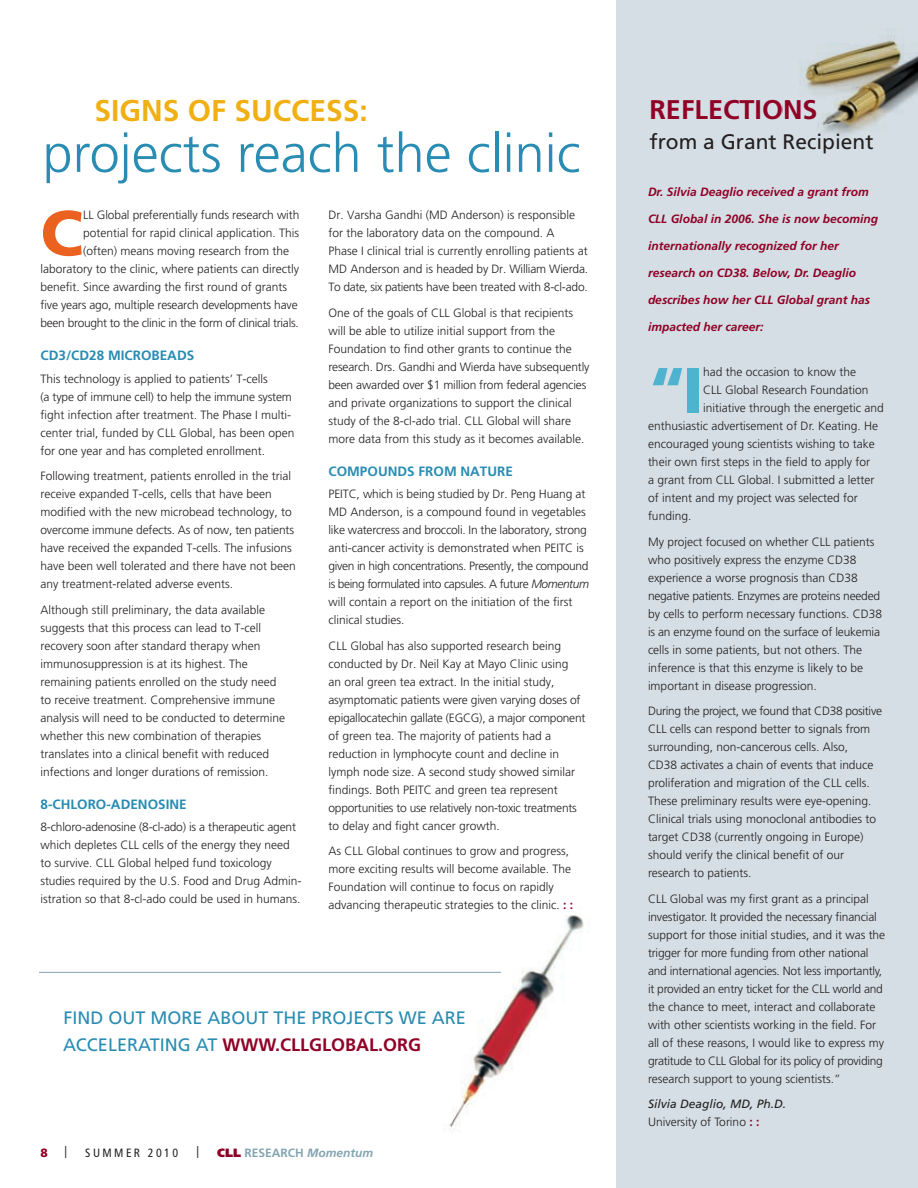
<style>
.page{position:relative;width:918px;height:1188px;background:#fff}
.page>*{position:absolute;margin:0;border:0;box-sizing:border-box;transform-origin:0 0}
.t1{font:900 63.6px "Frutiger";color:#4db3cf}
.t2{font:900 63.6px "Frutiger";color:#eb6220}
.t3{font:300 54px "Frutiger";color:#298cb2}
.t4{font:700 30px "Frutiger";color:#f0af13}
.t5{font:700 27px "Frutiger";color:#900126}
.t6{font:21px "Frutiger";color:#231f20}
.t7{font:18px "Frutiger";color:#298cb2}
.t8{font:700 18px "Frutiger";color:#900126}
.t9{font:700 13.5px "Frutiger";color:#298cb2}
.t10{font:300 12px/18px "Frutiger";color:#231f20}
.t11{font:italic 700 12px "Frutiger";color:#900126}
.t12{font:300 12px "Frutiger";letter-spacing:-.025em;color:#231f20}
.t13{font:italic 12px/18px "Frutiger";color:#231f20}
.t14{font:700 12px "Frutiger";color:#85a5b1}
.t15{font:condensed 12px "Frutiger";letter-spacing:.2em;color:#231f20}
.t16{font:900 12px "Frutiger";color:#900126}
.s1{font-style:italic}
.s2{font-weight:700;color:#900126}
.s3{font-weight:400;color:#298cb2}
.s4{font-weight:900;color:#900126}
.s5{font-weight:300;font-style:normal}
.s6{font-weight:700;font-style:normal;color:#900126}
</style>
<div class="page">
<img style="left:429px;top:915px;width:155px;height:215px">
<div style="left:616px;top:0;width:302px;height:1188px;background:#d4dee4"></div>
<hr style="left:39px;top:972px;width:462px;height:1px;background:#85a5b1">
<img style="left:805px;top:35px;width:113px;height:101px">
<h3 class="t4" style="left:43px;top:93px;width:327px">SIGNS OF SUCCESS:</h3>
<h2 class="t3" style="left:43px;top:123px;width:540px">projects reach the clinic</h2>
<h1 class="t2" style="left:40px;top:195px;width:40px">C</h1>
<p class="t10" style="left:83px;top:206px;width:218px">LL Global preferentially funds research with</p>
<p class="t10" style="left:83px;top:224px;width:218px">potential for rapid clinical application. This</p>
<p class="t10" style="left:83px;top:242px;width:208px">(often) means moving research from the</p>
<p class="t10" style="left:41px;top:260px;width:260px">laboratory to the clinic, where patients can directly</p>
<p class="t10" style="left:41px;top:278px;width:248px">benefit. Since awarding the first round of grants</p>
<p class="t10" style="left:41px;top:296px;width:259px">five years ago, multiple research developments have</p>
<p class="t12" style="left:41px;top:316px;width:260px">been brought to the clinic in the form of clinical trials.</p>
<p class="t9" style="left:40px;top:348px;width:111px">CD3/CD28 MICROBEA</p>
<p class="t9" style="left:177px;top:348px;width:19px">DS</p>
<p class="t10" style="left:40px;top:370px;width:256px">This technology is applied to patients’ T-cells<br>(a type of immune cell) to help the immune system fight infection after treatment. The Phase I multi&shy;center trial, funded by CLL Global, has been open for one year and has completed enrollment.</p>
<p class="t10" style="left:40px;top:467px;width:257px">Following treatment, patients enrolled in the trial receive expanded T-cells, cells that have been modified with the new microbead technology, to overcome immune defects. As of now, ten patients have received the expanded T-cells. The infusions have been well tolerated and there have not been any treatment-related adverse events.</p>
<p class="t10" style="left:40px;top:601px;width:246px">Although still preliminary, the data available suggests that this process can lead to T-cell recovery soon after standard therapy when immunosuppression is at its highest. The remaining patients enrolled on the study need to receive treatment. Comprehensive immune analysis will need to be conducted to determine whether this new combination of therapies translates into a clinical benefit with reduced infections and longer durations of remission.</p>
<p class="t9" style="left:40px;top:796px;width:30px">8-CHLO</p>
<p class="t9" style="left:88px;top:796px;width:53px">RO-ADENO</p>
<p class="t9" style="left:158px;top:796px;width:15px">SINE</p>
<p class="t10" style="left:40px;top:818px;width:262px">8-chloro-adenosine (8-cl-ado) is a therapeutic agent which depletes CLL cells of the energy they need to survive. CLL Global helped fund toxicology studies required by the U.S. Food and Drug Admin&shy;istration so that 8-cl-ado could be used in humans.</p>
<p class="t10" style="left:328px;top:206px;width:261px">Dr. Varsha Gandhi (MD Anderson) is responsible for the laboratory data on the compound. A<br>Phase I clinical trial is currently enrolling patients at MD Anderson and is headed by Dr. William Wierda.<br>To date, six patients have been treated with 8-cl-ado.</p>
<p class="t10" style="left:328px;top:304px;width:263px">One of the goals of CLL Global is that recipients will be able to utilize initial support from the Foundation to find other grants to continue the research. Drs. Gandhi and Wierda have subsequently been awarded over $1 million from federal agencies and private organizations to support the clinical study of the 8-cl-ado trial. CLL Global will share more data from this study as it becomes available.</p>
<p class="t9" style="left:328px;top:463px;width:50px">COMPOUN</p>
<p class="t9" style="left:397px;top:463px;width:73px">DS FROM NATU</p>
<p class="t9" style="left:497px;top:463px;width:15px">RE</p>
<p class="t10" style="left:328px;top:485px;width:262px">PEITC, which is being studied by Dr. Peng Huang at MD Anderson, is a compound found in vegetables like watercress and broccoli. In the laboratory, strong anti-cancer activity is demonstrated when PEITC is given in high concentrations. Presently, the compound is being formulated into capsules. A future <span class="s1">Momentum </span>will contain a report on the initiation of the first clinical studies.</p>
<p class="t10" style="left:328px;top:637px;width:258px">CLL Global has also supported research being conducted by Dr. Neil Kay at Mayo Clinic using<br>an oral green tea extract. In the initial study, asymptomatic patients were given varying doses of epigallocatechin gallate (EGCG), a major component of green tea. The majority of patients had a reduction in lymphocyte count and decline in lymph node size. A second study showed similar findings. Both PEITC and green tea represent opportunities to use relatively non-toxic treatments to delay and fight cancer growth.</p>
<p class="t10" style="left:328px;top:842px;width:246px">As CLL Global continues to grow and progress, more exciting results will become available. The Foundation will continue to focus on rapidly advancing therapeutic strategies to the clinic. <span class="s2">: :</span></p>
<h3 class="t7" style="left:64px;top:1007px;width:20px">FIND</h3>
<h3 class="t7" style="left:109px;top:1007px;width:13px">OUT</h3>
<h3 class="t7" style="left:151px;top:1007px;width:14px">MORE</h3>
<h3 class="t7" style="left:208px;top:1007px;width:14px">ABOUT</h3>
<h3 class="t7" style="left:274px;top:1007px;width:12px">THE</h3>
<h3 class="t7" style="left:312px;top:1007px;width:11px">PROJECTS</h3>
<h3 class="t7" style="left:399px;top:1007px;width:45px">WE ARE</h3>
<h3 class="t7" style="left:63px;top:1034px;width:12px">ACCELERATING</h3>
<h3 class="t8" style="left:196px;top:1034px;width:227px"><span class="s3">AT</span> WWW.CLLGLOBAL.ORG</h3>
<p class="t16" style="left:40px;top:1145px;width:9px">8</p>
<p class="t15" style="left:64px;top:1144px;width:4px">|</p>
<p class="t15" style="left:85px;top:1146px;width:94px">SUMM ER 2010</p>
<p class="t15" style="left:196px;top:1144px;width:4px">|</p>
<p class="t14" style="left:217px;top:1146px;width:157px"><span class="s4">CLL</span> RESEARC H <span class="s1">Momentum</span></p>
<h3 class="t5" style="left:650px;top:93px;width:167px">REFLECTIONS</h3>
<h3 class="t6" style="left:650px;top:129px;width:226px">FROM A GRANT RECIPIENT</h3>
<p class="t11" style="left:648px;top:185px;width:222px">Dr. Silvia Deaglio received a grant from</p>
<p class="t11" style="left:648px;top:212px;width:232px">CLL Global in 2006. She is now becoming</p>
<p class="t11" style="left:648px;top:239px;width:192px">internationally recognized for her</p>
<p class="t11" style="left:648px;top:266px;width:210px">research on CD38. Below, Dr. Deaglio</p>
<p class="t11" style="left:648px;top:293px;width:224px">describes how her CLL Global grant has</p>
<p class="t11" style="left:648px;top:320px;width:117px">impacted her career:</p>
<h1 class="t1" style="left:648px;top:352px;width:57px">“I</h1>
<p class="t10" style="left:703px;top:363px;width:154px">had the occasion to know the</p>
<p class="t10" style="left:703px;top:381px;width:167px">CLL Global Research Foundation</p>
<p class="t10" style="left:703px;top:399px;width:182px">initiative through the energetic and</p>
<p class="t10" style="left:648px;top:417px;width:232px">enthusiastic advertisement of Dr. Keating. He</p>
<p class="t10" style="left:648px;top:435px;width:228px">encouraged young scientists wishing to take</p>
<p class="t10" style="left:648px;top:453px;width:224px">their own first steps in the field to apply for</p>
<p class="t10" style="left:648px;top:471px;width:228px">a grant from CLL Global. I submitted a letter</p>
<p class="t10" style="left:648px;top:489px;width:211px">of intent and my project was selected for</p>
<p class="t10" style="left:648px;top:507px;width:45px">funding.</p>
<p class="t10" style="left:648px;top:533px;width:236px">My project focused on whether CLL patients who positively express the enzyme CD38 experience a worse prognosis than CD38 negative patients. Enzymes are proteins needed by cells to perform necessary functions. CD38 is an enzyme found on the surface of leukemia cells in some patients, but not others. The inference is that this enzyme is likely to be important in disease progression.</p>
<p class="t10" style="left:648px;top:702px;width:236px">During the project, we found that CD38 positive CLL cells can respond better to signals from surrounding, non-cancerous cells. Also,<br>CD38 activates a chain of events that induce proliferation and migration of the CLL cells.<br>These preliminary results were eye-opening.<br>Clinical trials using monoclonal antibodies to target CD38 (currently ongoing in Europe) should verify the clinical benefit of our research to patients.</p>
<p class="t10" style="left:648px;top:890px;width:239px">CLL Global was my first grant as a principal investigator. It provided the necessary financial support for those initial studies, and it was the trigger for more funding from other national and international agencies. Not less importantly, it provided an entry ticket for the CLL world and the chance to meet, interact and collaborate with other scientists working in the field. For all of these reasons, I would like to express my gratitude to CLL Global for its policy of providing research support to young scientists.”</p>
<p class="t13" style="left:648px;top:1095px;width:140px">Silvia Deaglio, MD, Ph.D.<br><span class="s5">University of Torino</span> <span class="s6">: :</span></p>
</div>
